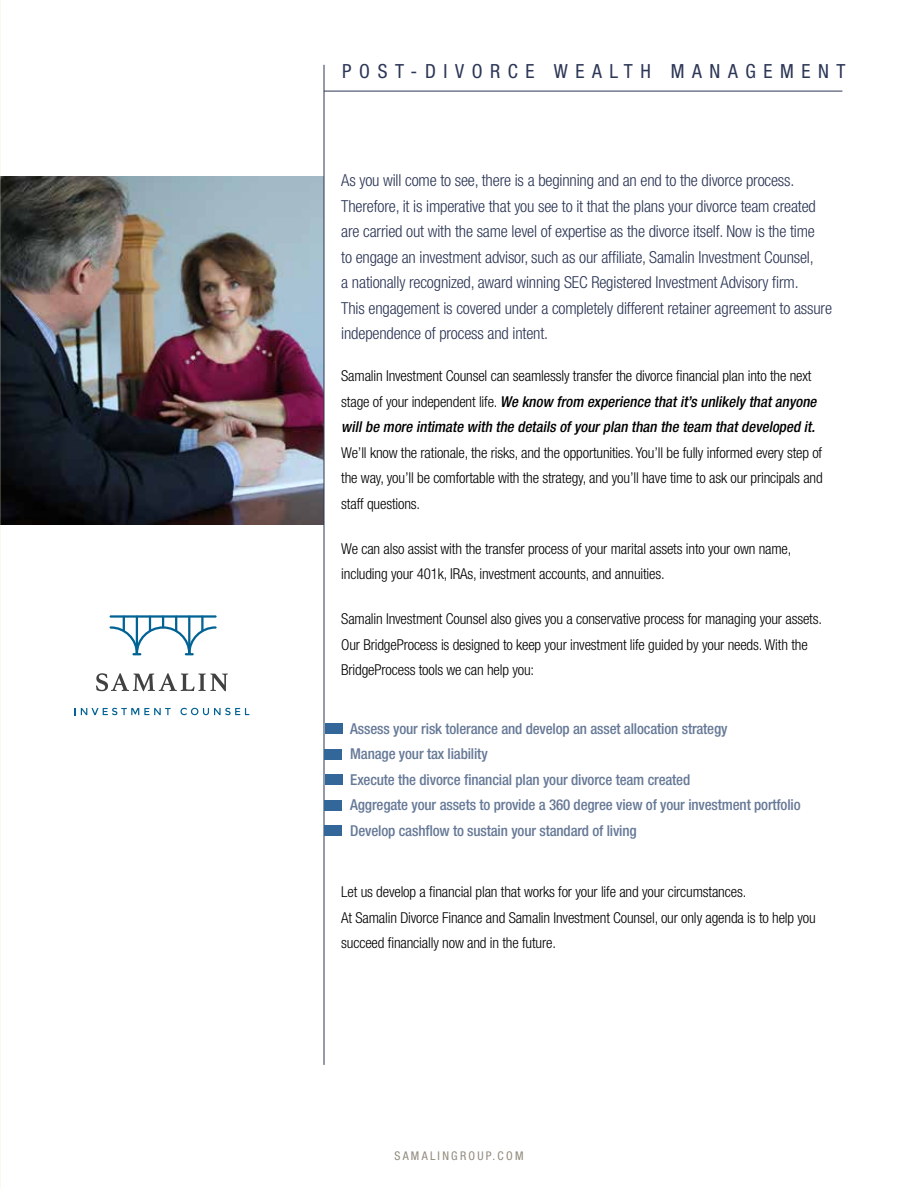
<style>
.page{position:relative;width:918px;height:1188px;background:#fff}
.page>*{position:absolute;margin:0;border:0;box-sizing:border-box;transform-origin:0 0}
.t1{font:condensed 19.5px "Helvetica Neue";letter-spacing:.39em;color:#2c3655}
.t2{font:300 condensed 16.5px/25.5px "Helvetica Neue";letter-spacing:-.01em;color:#2c3655}
.t3{font:300 condensed 15px/25.5px "Helvetica Neue";letter-spacing:-.01em;color:#000}
.t4{font:500 condensed 15px/25.5px "Helvetica Neue";letter-spacing:-.01em;color:#667997}
.t5{font:italic 500 condensed 15px/25.5px "Helvetica Neue";color:#000}
.t6{font:condensed 12px "Helvetica Neue";letter-spacing:.19em;color:#928b7d}
.s1{font-weight:300;font-style:normal}
</style>
<div class="page">
<img style="left:0;top:176px;width:324px;height:349px">
<hr style="left:324px;top:65px;width:1px;height:1000px;background:#2c3655">
<hr style="left:324px;top:91px;width:518px;height:1px;background:#2c3655">
<div style="left:325px;top:723px;width:17px;height:11px;background:#33679a"></div>
<div style="left:324px;top:749px;width:17px;height:11px;background:#33679a"></div>
<div style="left:325px;top:774px;width:17px;height:11px;background:#33679a"></div>
<div style="left:324px;top:800px;width:18px;height:11px;background:#33679a"></div>
<div style="left:324px;top:825px;width:18px;height:11px;background:#33679a"></div>
<svg style="left:75px;top:708px;width:96px;height:7px"></svg>
<svg style="left:180px;top:708px;width:69px;height:7px"></svg>
<svg style="left:96px;top:673px;width:132px;height:18px"></svg>
<hr style="left:110px;top:615px;width:107px;height:3px;background:#016294">
<svg style="left:110px;top:616px;width:107px;height:39px"></svg>
<h1 class="t1" style="left:342px;top:60px;width:505px">POST-DIVORCE WEALTH MANAGEMENT</h1>
<p class="t2" style="left:341px;top:167px;width:492px">As you will come to see, there is a beginning and an end to the divorce process.<br>Therefore, it is imperative that you see to it that the plans your divorce team created are carried out with the same level of expertise as the divorce itself. Now is the time<br>to engage an investment advisor, such as our affiliate, Samalin Investment Counsel,<br>a nationally recognized, award winning SEC Registered Investment Advisory firm.<br>This engagement is covered under a completely different retainer agreement to assure independence of process and intent.</p>
<p class="t5" style="left:341px;top:363px;width:480px"><span class="s1">Samalin Investment Counsel can seamlessly transfer the divorce financial plan into the next s t a g e o f y o u r i n d e p e n d e n t l i f e .</span> We know from experience thatit’s unlikely thatanyone willbe more intimate with the details ofyourplan than the team thatdeveloped it.</p>
<p class="t3" style="left:341px;top:439px;width:483px;text-align:justify">We’ll know the rationale, the risks, and the opportunities. You’ll be fully informed every step of the way, you’ll be comfortable with the strategy, and you’ll have time to ask our principals and staff questions.</p>
<p class="t3" style="left:341px;top:535px;width:452px">We can also assist with the transfer process of your marital assets into your own name, including your 401k, IRAs, investment accounts, and annuities.</p>
<p class="t3" style="left:341px;top:606px;width:482px">Samalin Investment Counsel also gives you a conservative process for managing your assets.<br>Our BridgeProcess is designed to keep your investment life guided by your needs. With the<br>BridgeProcess tools we can help you:</p>
<p class="t4" style="left:350px;top:715px;width:452px">Assess your risk tolerance and develop an asset allocation strategy<br>Manage your tax liability<br>Execute the divorce financial plan your divorce team created<br>Aggregate your assets to provide a 360 degree view of your investment portfolio Develop cashflow to sustain your standard of living</p>
<p class="t3" style="left:341px;top:879px;width:476px">Let us develop a financial plan that works for your life and your circumstances.<br>At Samalin Divorce Finance and Samalin Investment Counsel, our only agenda is to help you succeed financially now and in the future.</p>
<p class="t6" style="left:394px;top:1148px;width:131px">SAMALINGROUP.COM</p>
</div>
